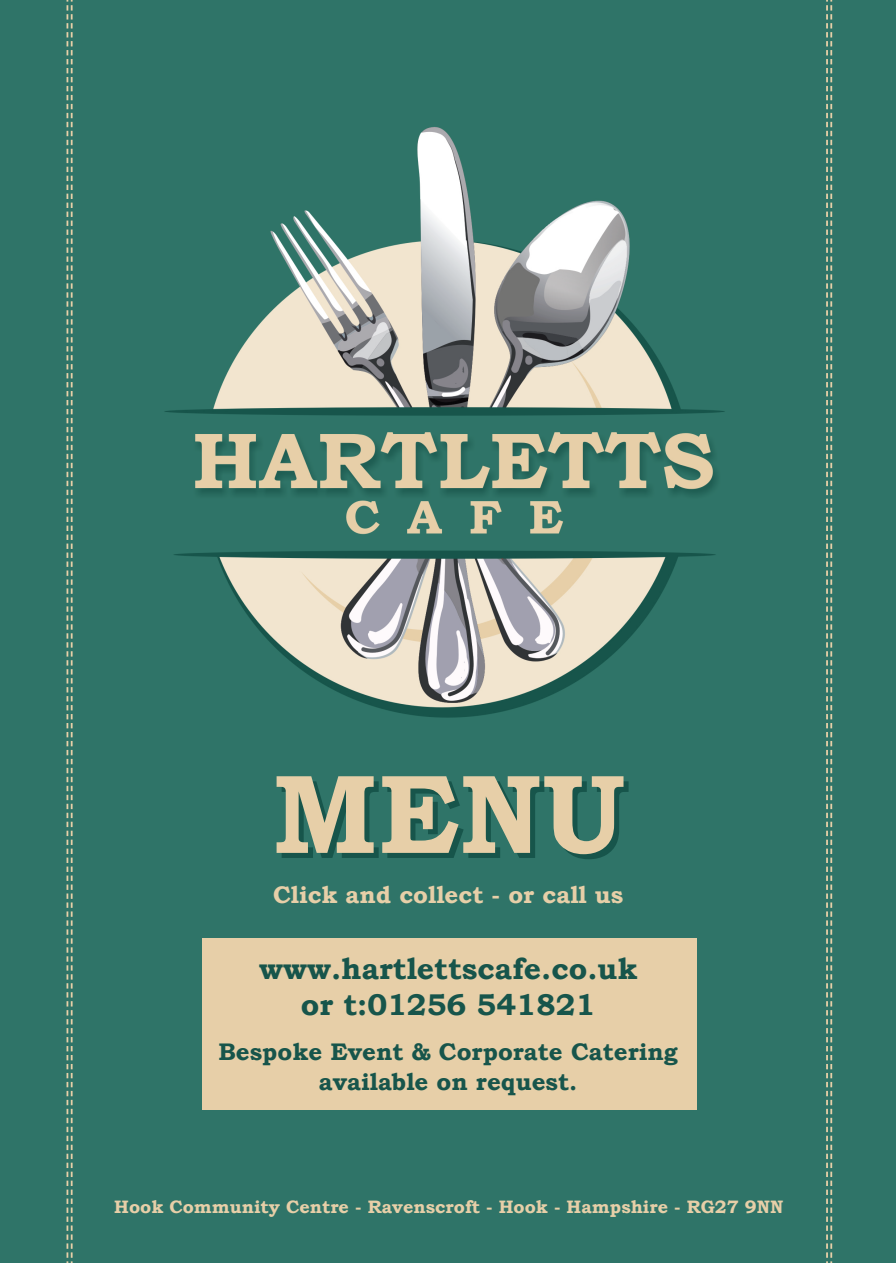
<style>
.page{position:relative;width:896px;height:1263px;background:#fff}
.page>*{position:absolute;margin:0;border:0;box-sizing:border-box;transform-origin:0 0}
.t1{font:700 112.5px "Bookman Old Style";color:#e7cfa8}
.t2{font:700 30px/36px "Bookman Old Style";color:#17554b;text-align:center}
.t3{font:700 24px/30px "Bookman Old Style";color:#17554b;text-align:center}
.t4{font:700 24px "Bookman Old Style";color:#e7cfa8}
.t5{font:700 18px "Bookman Old Style";color:#e7cfa8}
</style>
<div class="page">
<img style="left:24px;top:0;width:872px;height:1263px">
<svg style="left:826px;top:0;width:6px;height:1263px;background:#6d927d"></svg>
<svg style="left:67px;top:0;width:6px;height:1263px;background:#68907b"></svg>
<div style="left:202px;top:938px;width:494px;height:172px;background:#e7cfa8"></div>
<div style="left:0;top:0;width:24px;height:1263px;background:#2f7468"></div>
<h1 class="t1" style="left:272px;top:747px;width:355px">MENU</h1>
<h3 class="t4" style="left:273px;top:881px;width:351px">Click and collect - or call us</h3>
<h2 class="t2" style="left:259px;top:950px;width:380px">www.hartlettscafe.co.uk or t:01256 541821</h2>
<h3 class="t3" style="left:218px;top:1036px;width:460px">Bespoke Event &amp; Corporate Catering available on request.</h3>
<p class="t5" style="left:114px;top:1196px;width:670px">Hook Community Centre - Ravenscroft - Hook - Hampshire - RG27 9NN</p>
</div>
